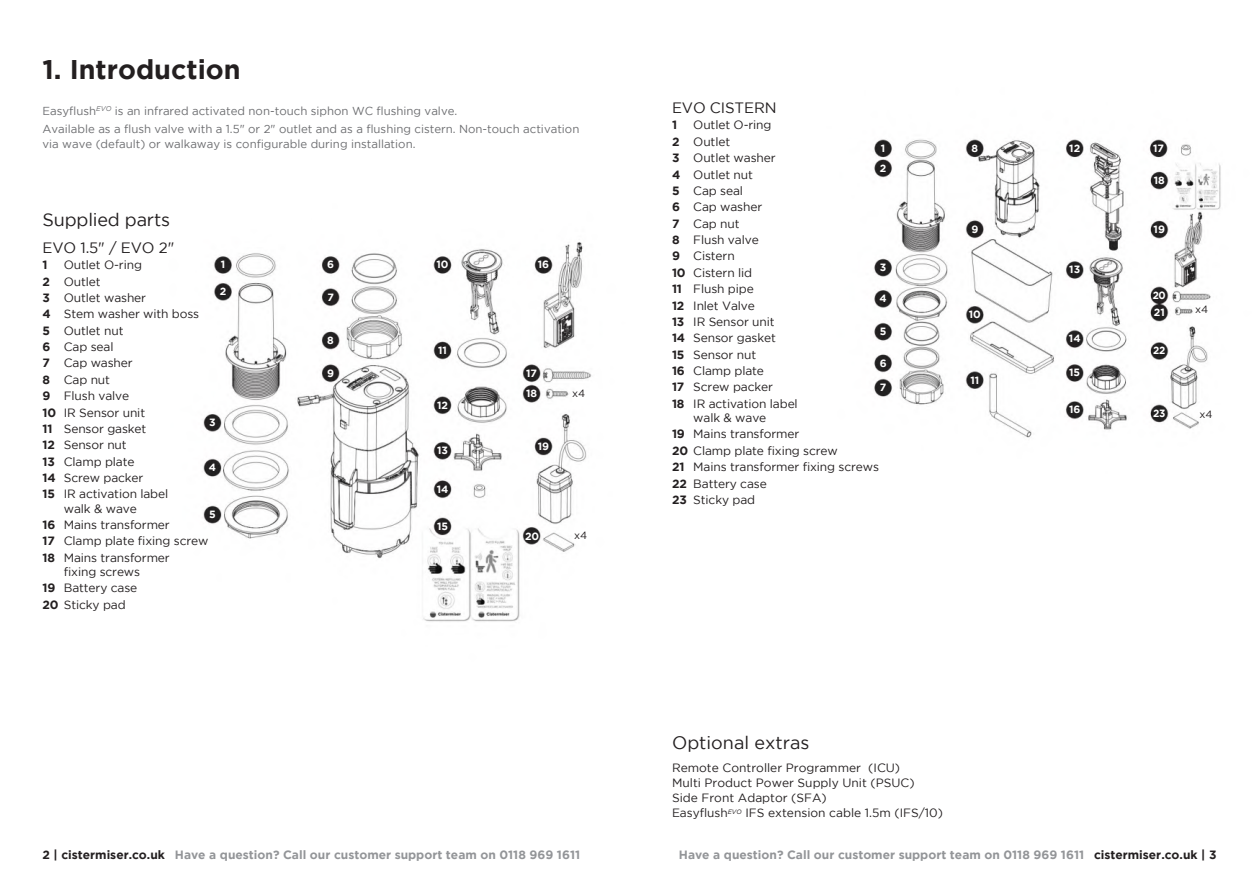
<style>
.page{position:relative;width:1259px;height:893px;background:#fff}
.page>*{position:absolute;margin:0;border:0;box-sizing:border-box;transform-origin:0 0}
.t1{font:700 27px "Gotham";color:#231f20}
.t2{font:18px "Gotham";color:#231f20}
.t3{font:15px "Gotham";letter-spacing:-.01em;color:#231f20}
.t4{font:12px/14.2px "Gotham";letter-spacing:-.01em;color:#231f20}
.t5{font:700 12px "Gotham";color:#939598}
.t6{font:700 12px "Gotham";color:#231f20}
.t7{font:11.55px/14.2px "Gotham";color:#6c6d70}
.t8{font:700 10.5px "Gotham";color:#fff}
.t9{font:10.5px "Gotham";color:#231f20}
.t10{font:700 10.5px "Gotham";color:#fff;scale:.95 1}
.t11{font:700 10.5px "Gotham";color:#fff;scale:.94 1}
.t12{font:700 10.5px "Gotham";color:#fff;scale:.96 1}
.s1{font-weight:700}
.s2{color:#231f20}
</style>
<div class="page">
<img style="left:203px;top:139px;width:1018px;height:483px">
<p class="t1" style="left:43px;top:54px;width:200px">1. Introduction</p>
<p class="t7" style="left:43px;top:103px;width:416px">Easyflush<sup>EVO</sup> is an infrared activated non-touch siphon WC flushing valve.</p>
<p class="t7" style="left:43px;top:122px;width:538px">Available as a flush valve with a 1.5" or 2" outlet and as a flushing cistern. Non-touch activation via wave (default) or walkaway is configurable during installation.</p>
<p class="t2" style="left:43px;top:209px;width:129px">Supplied parts</p>
<p class="t3" style="left:43px;top:239px;width:133px">EVO 1.5" / EVO 2"</p>
<p class="t6" style="left:43px;top:258px;width:7px">1</p>
<p class="t4" style="left:64px;top:258px;width:80px">Outlet O-ring</p>
<p class="t4" style="left:43px;top:274px;width:60px"><span class="s1">2</span> Outlet</p>
<p class="t4" style="left:43px;top:290px;width:105px"><span class="s1">3</span> Outlet washer</p>
<p class="t4" style="left:43px;top:307px;width:158px"><span class="s1">4</span> Stem washer with boss</p>
<p class="t4" style="left:43px;top:323px;width:82px"><span class="s1">5</span> Outlet nut</p>
<p class="t4" style="left:43px;top:339px;width:72px"><span class="s1">6</span> Cap seal</p>
<p class="t4" style="left:43px;top:356px;width:92px"><span class="s1">7</span> Cap washer</p>
<p class="t4" style="left:43px;top:372px;width:69px"><span class="s1">8</span> Cap nut</p>
<p class="t4" style="left:43px;top:389px;width:88px"><span class="s1">9</span> Flush valve</p>
<p class="t4" style="left:43px;top:405px;width:104px"><span class="s1">10</span> IR Sensor unit</p>
<p class="t4" style="left:43px;top:421px;width:105px"><span class="s1">11</span> Sensor gasket</p>
<p class="t4" style="left:43px;top:438px;width:86px"><span class="s1">12</span> Sensor nut</p>
<p class="t4" style="left:43px;top:454px;width:94px"><span class="s1">13</span> Clamp plate</p>
<p class="t4" style="left:43px;top:470px;width:102px"><span class="s1">14</span> Screw packer</p>
<p class="t4" style="left:64px;top:487px;width:106px;text-indent:-21px"><span class="s1">15</span> IR activation label walk &amp; wave</p>
<p class="t4" style="left:43px;top:517px;width:129px"><span class="s1">16</span> Mains transformer</p>
<p class="t4" style="left:43px;top:534px;width:167px"><span class="s1">17</span> Clamp plate fixing screw</p>
<p class="t4" style="left:64px;top:550px;width:107px;text-indent:-21px"><span class="s1">18</span> Mains transformer fixing screws</p>
<p class="t4" style="left:43px;top:581px;width:96px"><span class="s1">19</span> Battery case</p>
<p class="t4" style="left:43px;top:597px;width:85px"><span class="s1">20</span> Sticky pad</p>
<p class="t8" style="left:221px;top:259px;width:6px">1</p>
<p class="t8" style="left:220px;top:285px;width:8px">2</p>
<p class="t8" style="left:209px;top:416px;width:8px">3</p>
<p class="t8" style="left:209px;top:461px;width:9px">4</p>
<p class="t8" style="left:209px;top:508px;width:8px">5</p>
<p class="t8" style="left:327px;top:259px;width:8px">6</p>
<p class="t8" style="left:327px;top:291px;width:8px">7</p>
<p class="t8" style="left:327px;top:334px;width:8px">8</p>
<p class="t8" style="left:327px;top:367px;width:8px">9</p>
<p class="t8" style="left:436px;top:259px;width:14px">10</p>
<p class="t8" style="left:438px;top:344px;width:10px">11</p>
<p class="t8" style="left:437px;top:399px;width:12px">12</p>
<p class="t8" style="left:437px;top:444px;width:12px">13</p>
<p class="t8" style="left:437px;top:483px;width:13px">14</p>
<p class="t8" style="left:437px;top:520px;width:13px">15</p>
<p class="t8" style="left:538px;top:259px;width:13px">16</p>
<p class="t8" style="left:526px;top:367px;width:12px">17</p>
<p class="t8" style="left:526px;top:387px;width:13px">18</p>
<p class="t8" style="left:538px;top:440px;width:13px">19</p>
<p class="t9" style="left:572px;top:388px;width:15px">x4</p>
<p class="t8" style="left:525px;top:530px;width:16px">20</p>
<p class="t9" style="left:574px;top:530px;width:15px">x4</p>
<p class="t3" style="left:672px;top:99px;width:106px">EVO CISTERN</p>
<p class="t6" style="left:672px;top:118px;width:7px">1</p>
<p class="t4" style="left:693px;top:118px;width:80px">Outlet O-ring</p>
<p class="t4" style="left:672px;top:134px;width:60px"><span class="s1">2</span> Outlet</p>
<p class="t4" style="left:672px;top:151px;width:105px"><span class="s1">3</span> Outlet washer</p>
<p class="t4" style="left:672px;top:167px;width:82px"><span class="s1">4</span> Outlet nut</p>
<p class="t4" style="left:672px;top:183px;width:72px"><span class="s1">5</span> Cap seal</p>
<p class="t4" style="left:672px;top:200px;width:92px"><span class="s1">6</span> Cap washer</p>
<p class="t4" style="left:672px;top:216px;width:69px"><span class="s1">7</span> Cap nut</p>
<p class="t4" style="left:672px;top:232px;width:88px"><span class="s1">8</span> Flush valve</p>
<p class="t4" style="left:672px;top:249px;width:64px"><span class="s1">9</span> Cistern</p>
<p class="t4" style="left:672px;top:265px;width:82px"><span class="s1">10</span> Cistern lid</p>
<p class="t4" style="left:672px;top:282px;width:83px"><span class="s1">11</span> Flush pipe</p>
<p class="t4" style="left:672px;top:298px;width:84px"><span class="s1">12</span> Inlet Valve</p>
<p class="t4" style="left:672px;top:314px;width:104px"><span class="s1">13</span> IR Sensor unit</p>
<p class="t4" style="left:672px;top:331px;width:105px"><span class="s1">14</span> Sensor gasket</p>
<p class="t4" style="left:672px;top:347px;width:86px"><span class="s1">15</span> Sensor nut</p>
<p class="t4" style="left:672px;top:363px;width:94px"><span class="s1">16</span> Clamp plate</p>
<p class="t4" style="left:672px;top:380px;width:102px"><span class="s1">17</span> Screw packer</p>
<p class="t4" style="left:693px;top:396px;width:106px;text-indent:-21px"><span class="s1">18</span> IR activation label walk &amp; wave</p>
<p class="t4" style="left:672px;top:427px;width:129px"><span class="s1">19</span> Mains transformer</p>
<p class="t4" style="left:672px;top:443px;width:167px"><span class="s1">20</span> Clamp plate fixing screw</p>
<p class="t4" style="left:672px;top:460px;width:208px"><span class="s1">21</span> Mains transformer fixing screws</p>
<p class="t4" style="left:672px;top:476px;width:96px"><span class="s1">22</span> Battery case</p>
<p class="t4" style="left:672px;top:492px;width:85px"><span class="s1">23</span> Sticky pad</p>
<p class="t8" style="left:881px;top:142px;width:6px">1</p>
<p class="t8" style="left:880px;top:162px;width:8px">2</p>
<p class="t8" style="left:880px;top:261px;width:8px">3</p>
<p class="t8" style="left:879px;top:292px;width:9px">4</p>
<p class="t8" style="left:880px;top:325px;width:8px">5</p>
<p class="t8" style="left:879px;top:357px;width:8px">6</p>
<p class="t8" style="left:880px;top:381px;width:8px">7</p>
<p class="t8" style="left:971px;top:142px;width:8px">8</p>
<p class="t8" style="left:971px;top:223px;width:8px">9</p>
<p class="t8" style="left:968px;top:308px;width:14px">10</p>
<p class="t8" style="left:970px;top:374px;width:10px">11</p>
<p class="t2" style="left:672px;top:732px;width:139px">Optional extras</p>
<p class="t4" style="left:672px;top:760px;width:244px;line-height:15px">Remote Controller Programmer (ICU)<br>Multi Product Power Supply Unit (PSUC)<br>Side Front Adaptor (SFA)</p>
<p class="t4" style="left:672px;top:806px;width:272px">Easyflush<sup>EVO</sup> IFS extension cable 1.5m (IFS/10)</p>
<p class="t8" style="left:1069px;top:142px;width:12px">12</p>
<p class="t8" style="left:1069px;top:264px;width:12px">13</p>
<p class="t8" style="left:1069px;top:333px;width:13px">14</p>
<p class="t8" style="left:1069px;top:367px;width:13px">15</p>
<p class="t8" style="left:1069px;top:404px;width:13px">16</p>
<p class="t8" style="left:1153px;top:142px;width:12px">17</p>
<p class="t8" style="left:1153px;top:174px;width:13px">18</p>
<p class="t8" style="left:1153px;top:223px;width:13px">19</p>
<p class="t11" style="left:1153px;top:289px;width:15px">20</p>
<p class="t8" style="left:1153px;top:306px;width:12px">21</p>
<p class="t10" style="left:1153px;top:345px;width:14px">22</p>
<p class="t12" style="left:1153px;top:407px;width:15px">23</p>
<p class="t9" style="left:1195px;top:304px;width:15px">x4</p>
<p class="t9" style="left:1199px;top:408px;width:15px">x4</p>
<p class="t5" style="left:43px;top:848px;width:539px"><span class="s2">2 | cistermiser.co.uk</span> Have a question? Call our customer support team on 0118 969 1611</p>
<p class="t5" style="left:679px;top:848px;width:539px">Have a question? Call our customer support team on 0118 969 1611 <span class="s2">cistermiser.co.uk | 3</span></p>
</div>
